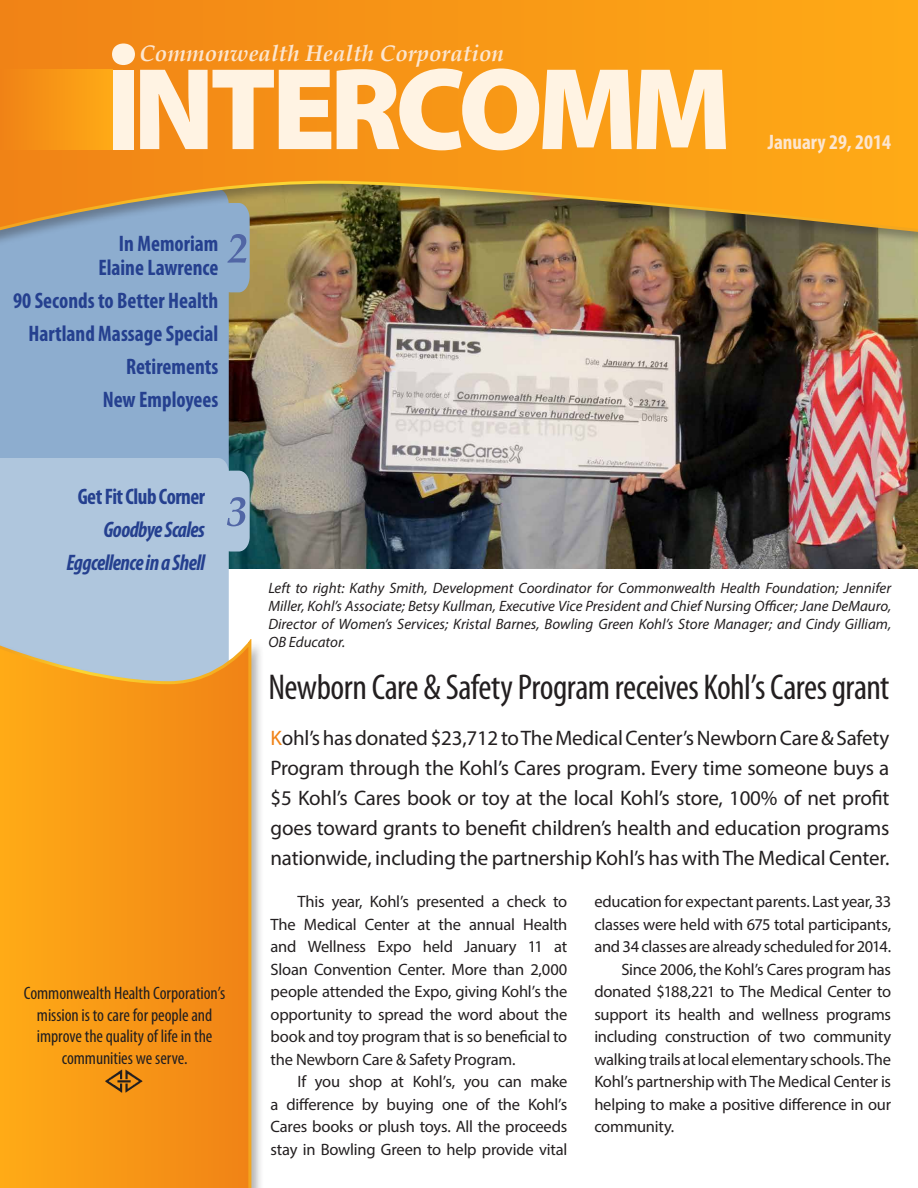
<style>
.page{position:relative;width:918px;height:1188px;background:#fff}
.page>*{position:absolute;margin:0;border:0;box-sizing:border-box;transform-origin:0 0}
.t1{font:condensed 36px "Myriad Pro";letter-spacing:-.015em;color:#231f20}
.t2{font:700 condensed 22.5px/33px "Myriad Pro";color:#25408f;text-align:right;scale:.95 1}
.t3{font:italic 700 condensed 22.5px/33px "Myriad Pro";letter-spacing:-.025em;color:#25408f;text-align:right;scale:.95 1}
.t4{font:italic 700 22.5px "Palatino";color:#fce6d0}
.t5{font:700 condensed 22.5px "Myriad Pro";letter-spacing:-.025em;color:#25408f;scale:.95 1}
.t6{font:21px/30px "Myriad Pro";letter-spacing:-.01em;color:#231f20;text-align:justify}
.t7{font:700 condensed 21px "Myriad Pro";color:#fce6d0}
.t8{font:condensed 18px/21.6px "Myriad Pro";letter-spacing:-.005em;color:#231f20;text-align:center}
.t9{font:16.5px/22.5px "Myriad Pro";letter-spacing:-.015em;color:#231f20;text-align:justify}
.t10{font:italic 15px/18px "Myriad Pro";color:#231f20;text-align:justify}
.s1{color:#f08216}
</style>
<div class="page">
<img style="left:250px;top:247px;width:668px;height:321px">
<svg style="left:0;top:247px;width:250px;height:211px;background:#89a6c4"></svg>
<div style="left:0;top:458px;width:250px;height:181px;background:#afc6dd"></div>
<div style="left:0;top:0;width:918px;height:247px;background:#231f20;opacity:.35"></div>
<svg style="left:0;top:0;width:918px;height:235px;background:#e09323"></svg>
<div style="left:112px;top:44px;width:23px;height:21px;background:#fff3e3;border-radius:50%"></div>
<div style="left:113px;top:70px;width:21px;height:79px;background:#fff3e3"></div>
<div style="left:0;top:70px;width:112px;height:79px;background:linear-gradient(to right,#f08216,#ffaa16)"></div>
<svg style="left:337px;top:68px;width:389px;height:82px;background:#fcd298"></svg>
<svg style="left:140px;top:70px;width:191px;height:79px;background:#fbce99"></svg>
<div style="left:0;top:639px;width:264px;height:549px;background:#231f20;opacity:.35"></div>
<svg style="left:0;top:640px;width:253px;height:548px;background:#f39a21"></svg>
<img style="left:104px;top:1069px;width:39px;height:24px">
<svg style="left:227px;top:234px;width:19px;height:29px"></svg>
<svg style="left:227px;top:497px;width:18px;height:29px"></svg>
<h2 class="t4" style="left:140px;top:35px;width:366px">Commonwealth Health Corporation</h2>
<h2 class="t2" style="left:98px;top:231px;width:128px;line-height:24px">In Memoriam<br>Elaine Lawrence</h2>
<h2 class="t2" style="left:13px;top:283px;width:218px">90 Seconds to Better Health<br>Hartland Massage Special<br>Retirements<br>New Employees</h2>
<h2 class="t5" style="left:78px;top:482px;width:136px">Get Fit Club Corner</h2>
<h2 class="t3" style="left:66px;top:512px;width:148px">Goodbye Scales<br>Eggcellence in a Shell</h2>
<p class="t7" style="left:768px;top:129px;width:125px">January 29, 2014</p>
<p class="t10" style="left:268px;top:578px;width:624px">Left to right: Kathy Smith, Development Coordinator for Commonwealth Health Foundation; Jennifer Miller, Kohl’s Associate; Betsy Kullman, Executive Vice President and Chief Nursing Officer; Jane DeMauro, Director of Women’s Services; Kristal Barnes, Bowling Green Kohl’s Store Manager; and Cindy Gilliam, OB Educator.</p>
<h1 class="t1" style="left:268px;top:665px;width:623px">Newborn Care &amp; Safety Program receives Kohl’s Cares grant</h1>
<p class="t8" style="left:24px;top:982px;width:203px">Commonwealth Health Corporation’s mission is to care for people and improve the quality of life in the communities we serve.</p>
<p class="t6" style="left:271px;top:723px;width:620px"><span class="s1">K</span>ohl’s has donated $23,712 to The Medical Center’s Newborn Care &amp; Safety Program through the Kohl’s Cares program. Every time someone buys a $5 Kohl’s Cares book or toy at the local Kohl’s store, 100% of net profit goes toward grants to benefit children’s health and education programs nationwide, including the partnership Kohl’s has with The Medical Center.</p>
<p class="t9" style="left:271px;top:890px;width:298px;text-indent:27px">This year, Kohl’s presented a check to The Medical Center at the annual Health and Wellness Expo held January 11 at Sloan Convention Center. More than 2,000 people attended the Expo, giving Kohl’s the opportunity to spread the word about the book and toy program that is so beneficial to the Newborn Care &amp; Safety Program.</p>
<p class="t9" style="left:271px;top:1070px;width:298px;text-indent:27px">If you shop at Kohl’s, you can make a difference by buying one of the Kohl’s Cares books or plush toys. All the proceeds stay in Bowling Green to help provide vital</p>
<p class="t9" style="left:594px;top:890px;width:298px">education for expectant parents. Last year, 33</p>
<p class="t9" style="left:594px;top:913px;width:298px">classes were held with 675 total participants,</p>
<p class="t9" style="left:594px;top:935px;width:298px">and 34 classes are already scheduled for 2014.</p>
<p class="t9" style="left:621px;top:958px;width:271px">Since 2006, the Kohl’s Cares program has</p>
<p class="t9" style="left:594px;top:980px;width:298px">donated $188,221 to The Medical Center to</p>
<p class="t9" style="left:594px;top:1003px;width:298px">support its health and wellness programs</p>
<p class="t9" style="left:594px;top:1025px;width:298px">including construction of two community</p>
<p class="t9" style="left:594px;top:1048px;width:298px">walking trails at local elementary schools. The</p>
<p class="t9" style="left:594px;top:1070px;width:298px">Kohl’s partnership with The Medical Center is</p>
<p class="t9" style="left:594px;top:1093px;width:298px">helping to make a positive difference in our</p>
<p class="t9" style="left:594px;top:1115px;width:82px">community.</p>
</div>
